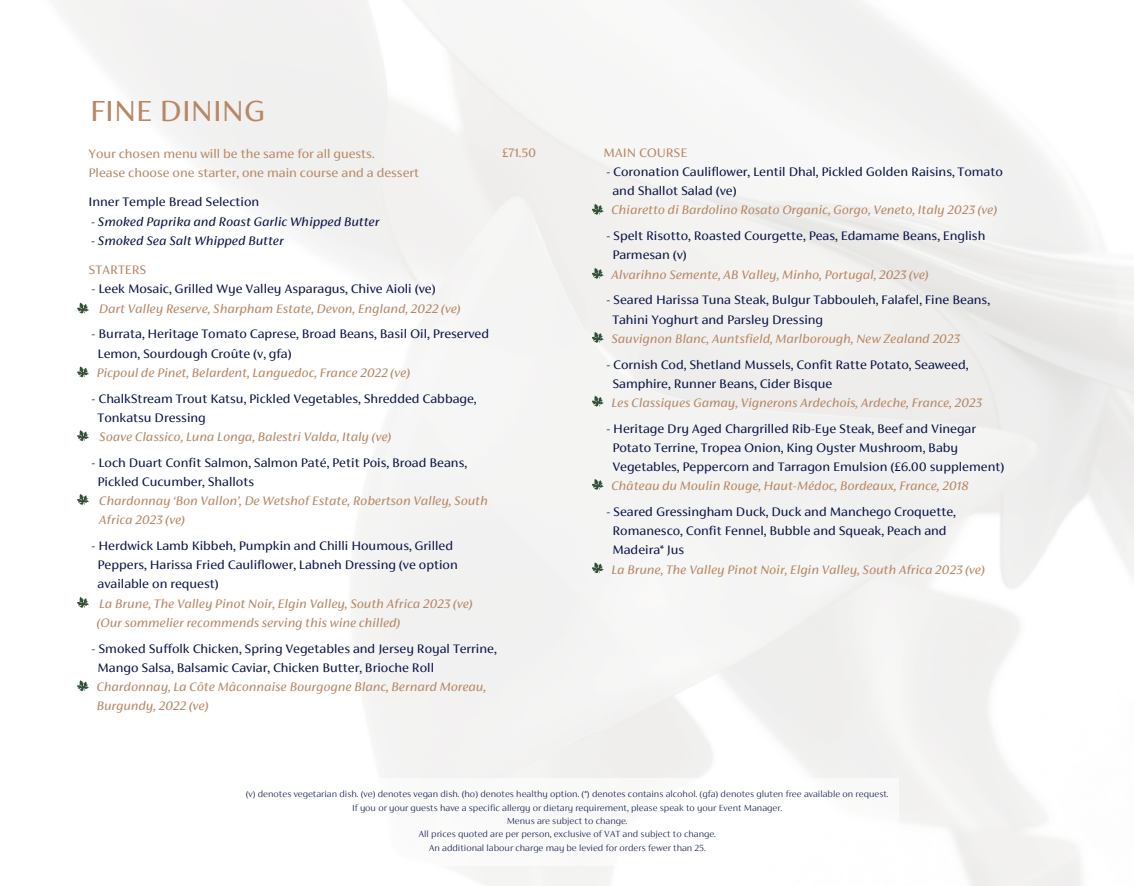
<style>
.page{position:relative;width:1134px;height:886px;background:#fff}
.page>*{position:absolute;margin:0;border:0;box-sizing:border-box;transform-origin:0 0}
.t1{font:32.5px "FS Siena";color:#b88865}
.t2{font:13.75px/19.1px "FS Siena";color:#0a1347}
.t3{font:13.75px/19.1px "FS Siena";color:#b88865}
.t4{font:italic 13.75px/19.1px "FS Siena";color:#b88865}
.t5{font:italic 13.75px "FS Siena";color:#0a1347}
.t6{font:200 10px "FS Siena";color:#0a1347}
.s1{font-style:italic;color:#b88865}
.s2{font-style:normal;color:#0a1347}
</style>
<div class="page">
<svg style="left:77px;top:302px;width:12px;height:12px"></svg>
<svg style="left:77px;top:366px;width:12px;height:12px"></svg>
<svg style="left:77px;top:430px;width:12px;height:11px"></svg>
<svg style="left:77px;top:494px;width:12px;height:11px"></svg>
<svg style="left:77px;top:597px;width:12px;height:11px"></svg>
<svg style="left:77px;top:680px;width:12px;height:11px"></svg>
<svg style="left:591px;top:204px;width:12px;height:11px"></svg>
<svg style="left:591px;top:268px;width:12px;height:11px"></svg>
<svg style="left:591px;top:332px;width:12px;height:11px"></svg>
<svg style="left:591px;top:395px;width:12px;height:12px"></svg>
<svg style="left:591px;top:479px;width:12px;height:11px"></svg>
<svg style="left:591px;top:562px;width:12px;height:11px"></svg>
<h2 class="t1" style="left:90px;top:98px;width:177px">FINE DINING</h2>
<h2 class="t3" style="left:502px;top:145px;width:36px">£71.50</h2>
<h2 class="t3" style="left:603px;top:144px;width:85px">MAIN COURSE</h2>
<h2 class="t2" style="left:611px;top:163px;width:393px;text-indent:-5px">- Coronation Cauliflower, Lentil Dhal, Pickled Golden Raisins, Tomato and Shallot Salad (ve)<br><span class="s1">Chiaretto di Bardolino Rosato Organic, Gorgo, Veneto, Italy 2023 (ve)</span></h2>
<h2 class="t2" style="left:611px;top:227px;width:376px;text-indent:-5px">- Spelt Risotto, Roasted Courgette, Peas, Edamame Beans, English<br>Parmesan (v)<br><span class="s1">Alvarihno Semente, AB Valley, Minho, Portugal, 2023 (ve)</span></h2>
<h2 class="t2" style="left:611px;top:292px;width:380px;text-indent:-5px">- Seared Harissa Tuna Steak, Bulgur Tabbouleh, Falafel, Fine Beans,<br>Tahini Yoghurt and Parsley Dressing<br><span class="s1">Sauvignon Blanc, Auntsfield, Marlborough, New Zealand 2023</span></h2>
<h2 class="t2" style="left:611px;top:356px;width:372px;text-indent:-5px">- Cornish Cod, Shetland Mussels, Confit Ratte Potato, Seaweed,<br>Samphire, Runner Beans, Cider Bisque<br><span class="s1">Les Classiques Gamay, Vignerons Ardechois, Ardeche, France, 2023</span></h2>
<h2 class="t2" style="left:611px;top:420px;width:395px;text-indent:-5px">- Heritage Dry Aged Chargrilled Rib-Eye Steak, Beef and Vinegar Potato Terrine, Tropea Onion, King Oyster Mushroom, Baby Vegetables, Peppercorn and Tarragon Emulsion (£6.00 supplement)<br><span class="s1">Château du Moulin Rouge, Haut-Médoc, Bordeaux, France, 2018</span></h2>
<h2 class="t2" style="left:611px;top:503px;width:375px;text-indent:-5px">- Seared Gressingham Duck, Duck and Manchego Croquette, Romanesco, Confit Fennel, Bubble and Squeak, Peach and Madeira* Jus<br><span class="s1">La Brune, The Valley Pinot Noir, Elgin Valley, South Africa 2023 (ve)</span></h2>
<p class="t3" style="left:89px;top:145px;width:332px">Your chosen menu will be the same for all guests.<br>Please choose one starter, one main course and a dessert</p>
<h1 class="t2" style="left:89px;top:194px;width:172px">Inner Temple Bread Selection</h1>
<h1 class="t5" style="left:91px;top:215px;width:289px">- Smoked Paprika and Roast Garlic Whipped Butter</h1>
<h1 class="t5" style="left:91px;top:235px;width:194px">- Smoked Sea Salt Whipped Butter</h1>
<p class="t3" style="left:89px;top:261px;width:59px">STARTERS</p>
<p class="t4" style="left:99px;top:281px;width:363px;text-indent:-7px"><span class="s2">- Leek Mosaic, Grilled Wye Valley Asparagus, Chive Aioli (ve)<br></span>Dart Valley Reserve, Sharpham Estate, Devon, England, 2022 (ve)</p>
<p class="t2" style="left:96px;top:326px;width:394px;text-indent:-5px">- Burrata, Heritage Tomato Caprese, Broad Beans, Basil Oil, Preserved<br>Lemon, Sourdough Croûte (v, gfa)<br><span class="s1">Picpoul de Pinet, Belardent, Languedoc, France 2022 (ve)</span></p>
<p class="t2" style="left:98px;top:390px;width:380px;text-indent:-6px">- ChalkStream Trout Katsu, Pickled Vegetables, Shredded Cabbage,<br>Tonkatsu Dressing<br><span class="s1">Soave Classico, Luna Longa, Balestri Valda, Italy (ve)</span></p>
<p class="t2" style="left:98px;top:454px;width:391px;text-indent:-6px">- Loch Duart Confit Salmon, Salmon Paté, Petit Pois, Broad Beans, Pickled Cucumber, Shallots<br><span class="s1">Chardonnay ‘Bon Vallon’, De Wetshof Estate, Robertson Valley, South Africa 2023 (ve)</span></p>
<p class="t2" style="left:96px;top:537px;width:378px;text-indent:-5px">- Herdwick Lamb Kibbeh, Pumpkin and Chilli Houmous, Grilled Peppers, Harissa Fried Cauliflower, Labneh Dressing (ve option available on request)<br><span class="s1">La Brune, The Valley Pinot Noir, Elgin Valley, South Africa 2023 (ve) (Our sommelier recommends serving this wine chilled)</span></p>
<p class="t2" style="left:96px;top:640px;width:402px;text-indent:-5px">- Smoked Suffolk Chicken, Spring Vegetables and Jersey Royal Terrine, Mango Salsa, Balsamic Caviar, Chicken Butter, Brioche Roll <span class="s1">Chardonnay, La Côte Mâconnaise Bourgogne Blanc, Bernard Moreau, Burgundy, 2022 (ve)</span></p>
<h2 class="t6" style="left:246px;top:790px;width:644px">(v) denotes vegetarian dish. (ve) denotes vegan dish. (ho) denotes healthy option. (*) denotes contains alcohol. (gfa) denotes gluten free available on request.</h2>
<p class="t6" style="left:352px;top:803px;width:431px">If you or your guests have a specific allergy or dietary requirement, please speak to your Event Manager.</p>
<p class="t6" style="left:507px;top:817px;width:122px">Menus are subject to change.</p>
<p class="t6" style="left:418px;top:830px;width:299px">All prices quoted are per person, exclusive of VAT and subject to change.</p>
<p class="t6" style="left:428px;top:843px;width:278px">An additional labour charge may be levied for orders fewer than 25.</p>
</div>
